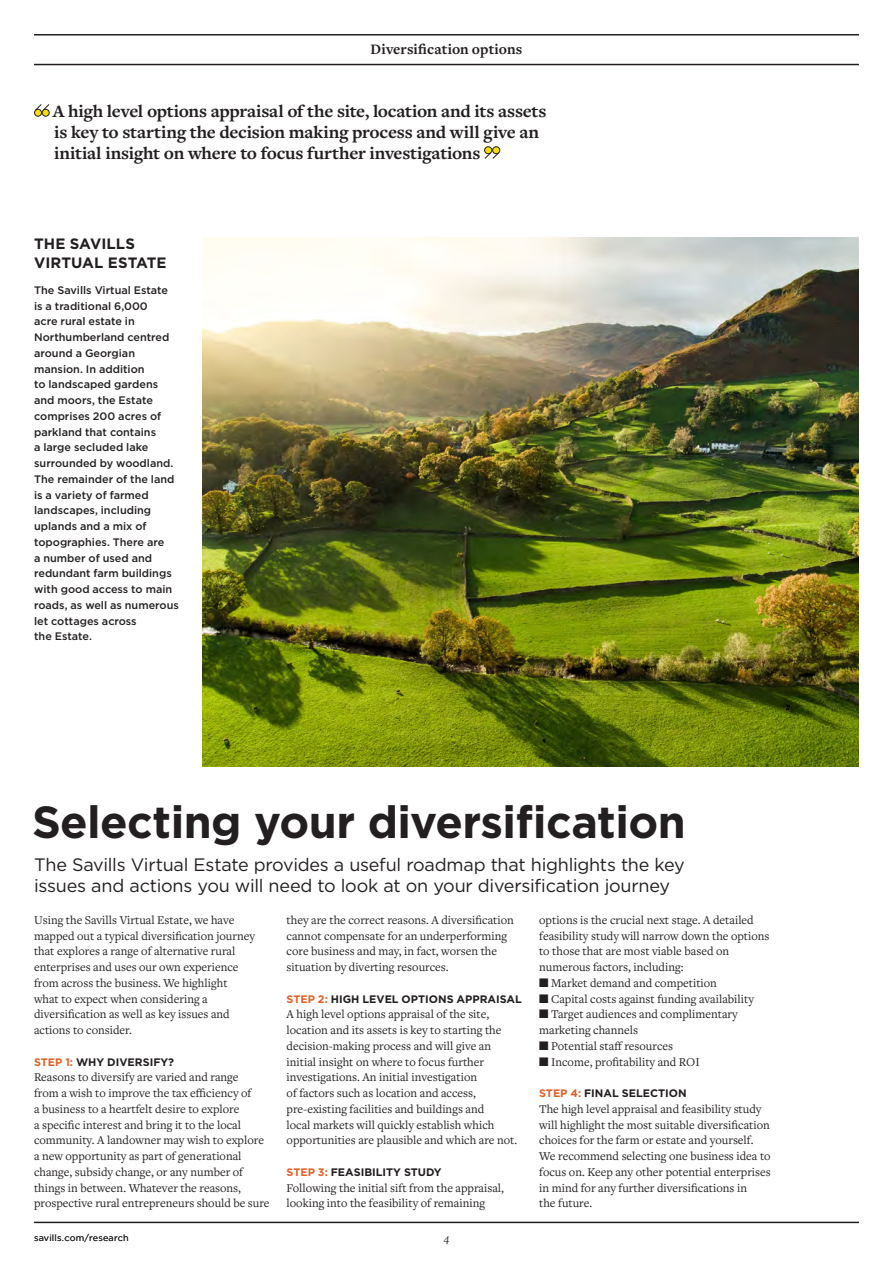
<style>
.page{position:relative;width:893px;height:1263px;background:#fff}
.page>*{position:absolute;margin:0;border:0;box-sizing:border-box;transform-origin:0 0}
.Spotlight_Headline_G{font:700 45px "Gotham HTF";letter-spacing:-.015em;color:#231f20}
.Spotlight_Pullquote{font:700 18px/21px "Freight Text Pro";letter-spacing:-.015em;color:#231f20;scale:1.04 1}
.Spotlight_Standfirst{font:18px/21px "Gotham HTF";letter-spacing:-.015em;color:#231f20}
.Spotlight_Box_Title{font:700 15px/19.5px "Gotham HTF";color:#231f20}
.Spotlight_Page_2_Slu{font:700 15px "Freight Text Pro";letter-spacing:.005em;color:#231f20}
.Spotlight_Body_Freig{font:12.3px/15.8px "Freight Text Pro";color:#231f20}
.t1{font:italic 12px "Freight Text Pro";color:#231f20}
.Spotlight_Body_Gotha{font:500 10.8px/15.8px "Gotham HTF";color:#231f20}
.Spotlight_Body_Gotha-2{font:700 10.8px "Gotham HTF";color:#231f20}
.t2{font:9px "Gotham HTF";letter-spacing:.02em;color:#231f20}
.s1{color:#e26125}
</style>
<div class="page">
<div style="left:493px;top:147px;width:7px;height:7px;background:#fadf06;border-radius:50%"></div>
<div style="left:492px;top:146px;width:8px;height:8px;border:1px solid #231f20;border-radius:50%"></div>
<div style="left:485px;top:147px;width:7px;height:7px;background:#fadf06;border-radius:50%"></div>
<div style="left:484px;top:146px;width:8px;height:8px;border:1px solid #231f20;border-radius:50%"></div>
<svg style="left:484px;top:152px;width:16px;height:7px"></svg>
<div style="left:35px;top:109px;width:6px;height:7px;background:#fadf06;border-radius:50%"></div>
<div style="left:34px;top:109px;width:8px;height:8px;border:1px solid #231f20;border-radius:50%"></div>
<div style="left:42px;top:109px;width:7px;height:7px;background:#fadf06;border-radius:50%"></div>
<div style="left:42px;top:109px;width:8px;height:8px;border:1px solid #231f20;border-radius:50%"></div>
<svg style="left:35px;top:104px;width:15px;height:7px"></svg>
<img style="left:202px;top:238px;width:657px;height:528px">
<hr style="left:34px;top:1222px;width:825px;height:1px;background:#231f20">
<hr style="left:34px;top:64px;width:825px;height:1px;background:#231f20">
<hr style="left:34px;top:34px;width:825px;height:2px;background:#231f20">
<p class="Spotlight_Page_2_Slu" style="left:371px;top:39px;width:153px">Diversification options</p>
<p class="Spotlight_Pullquote" style="left:53px;top:100px;width:476px">A high level options appraisal of the site, location and its assets is key to starting the decision making process and will give an initial insight on where to focus further investigations</p>
<p class="Spotlight_Box_Title" style="left:34px;top:233px;width:134px">THE SAVILLS<br>VIRTUAL ESTATE</p>
<p class="Spotlight_Body_Gotha" style="left:34px;top:282px;width:146px">The Savills Virtual Estate is a traditional 6,000<br>acre rural estate in<br>Northumberland centred around a Georgian mansion. In addition<br>to landscaped gardens and moors, the Estate comprises 200 acres of parkland that contains<br>a large secluded lake surrounded by woodland.<br>The remainder of the land is a variety of farmed landscapes, including uplands and a mix of topographies. There are<br>a number of used and redundant farm buildings with good access to main roads, as well as numerous let cottages across<br>the Estate.</p>
<p class="Spotlight_Headline_G" style="left:32px;top:796px;width:655px">Selecting your diversification</p>
<p class="Spotlight_Standfirst" style="left:34px;top:854px;width:652px">The Savills Virtual Estate provides a useful roadmap that highlights the key issues and actions you will need to look at on your diversification journey</p>
<p class="Spotlight_Body_Freig" style="left:34px;top:911px;width:223px">Using the Savills Virtual Estate, we have mapped out a typical diversification journey that explores a range of alternative rural enterprises and uses our own experience from across the business. We highlight what to expect when considering a diversification as well as key issues and actions to consider.</p>
<p class="Spotlight_Body_Gotha-2" style="left:34px;top:1055px;width:142px"><span class="s1">STEP 1:</span> WHY DIVERSIFY?</p>
<p class="Spotlight_Body_Freig" style="left:34px;top:1069px;width:237px">Reasons to diversify are varied and range<br>from a wish to improve the tax efficiency of<br>a business to a heartfelt desire to explore<br>a specific interest and bring it to the local community. A landowner may wish to explore a new opportunity as part of generational change, subsidy change, or any number of things in between. Whatever the reasons, prospective rural entrepreneurs should be sure</p>
<p class="t2" style="left:34px;top:1233px;width:96px">savills.com/research</p>
<p class="Spotlight_Body_Freig" style="left:287px;top:912px;width:229px">they are the correct reasons. A diversification cannot compensate for an underperforming core business and may, in fact, worsen the situation by diverting resources.</p>
<p class="Spotlight_Body_Gotha-2" style="left:287px;top:992px;width:237px"><span class="s1">STEP 2:</span> HIGH LEVEL OPTIONS APPRAISAL</p>
<p class="Spotlight_Body_Freig" style="left:287px;top:1006px;width:232px">A high level options appraisal of the site, location and its assets is key to starting the decision-making process and will give an initial insight on where to focus further investigations. An initial investigation<br>of factors such as location and access, pre-existing facilities and buildings and<br>local markets will quickly establish which opportunities are plausible and which are not.</p>
<p class="Spotlight_Body_Gotha-2" style="left:287px;top:1166px;width:157px"><span class="s1">STEP 3:</span> FEASIBILITY STUDY</p>
<p class="Spotlight_Body_Freig" style="left:287px;top:1179px;width:219px">Following the initial sift from the appraisal, looking into the feasibility of remaining</p>
<p class="t1" style="left:444px;top:1230px;width:7px">4</p>
<p class="Spotlight_Body_Freig" style="left:539px;top:912px;width:232px">options is the crucial next stage. A detailed feasibility study will narrow down the options to those that are most viable based on numerous factors, including:</p>
<p class="Spotlight_Body_Freig" style="left:539px;top:975px;width:179px">■ Market demand and competition</p>
<p class="Spotlight_Body_Freig" style="left:539px;top:990px;width:216px">■ Capital costs against funding availability</p>
<p class="Spotlight_Body_Freig" style="left:539px;top:1006px;width:200px">■ Target audiences and complimentary marketing channels</p>
<p class="Spotlight_Body_Freig" style="left:539px;top:1038px;width:135px">■ Potential staff resources</p>
<p class="Spotlight_Body_Freig" style="left:539px;top:1053px;width:162px">■ Income, profitability and ROI</p>
<p class="Spotlight_Body_Gotha-2" style="left:539px;top:1087px;width:149px"><span class="s1">STEP 4:</span> FINAL SELECTION</p>
<p class="Spotlight_Body_Freig" style="left:539px;top:1100px;width:233px">The high level appraisal and feasibility study will highlight the most suitable diversification choices for the farm or estate and yourself.<br>We recommend selecting one business idea to focus on. Keep any other potential enterprises in mind for any further diversifications in<br>the future.</p>
</div>
